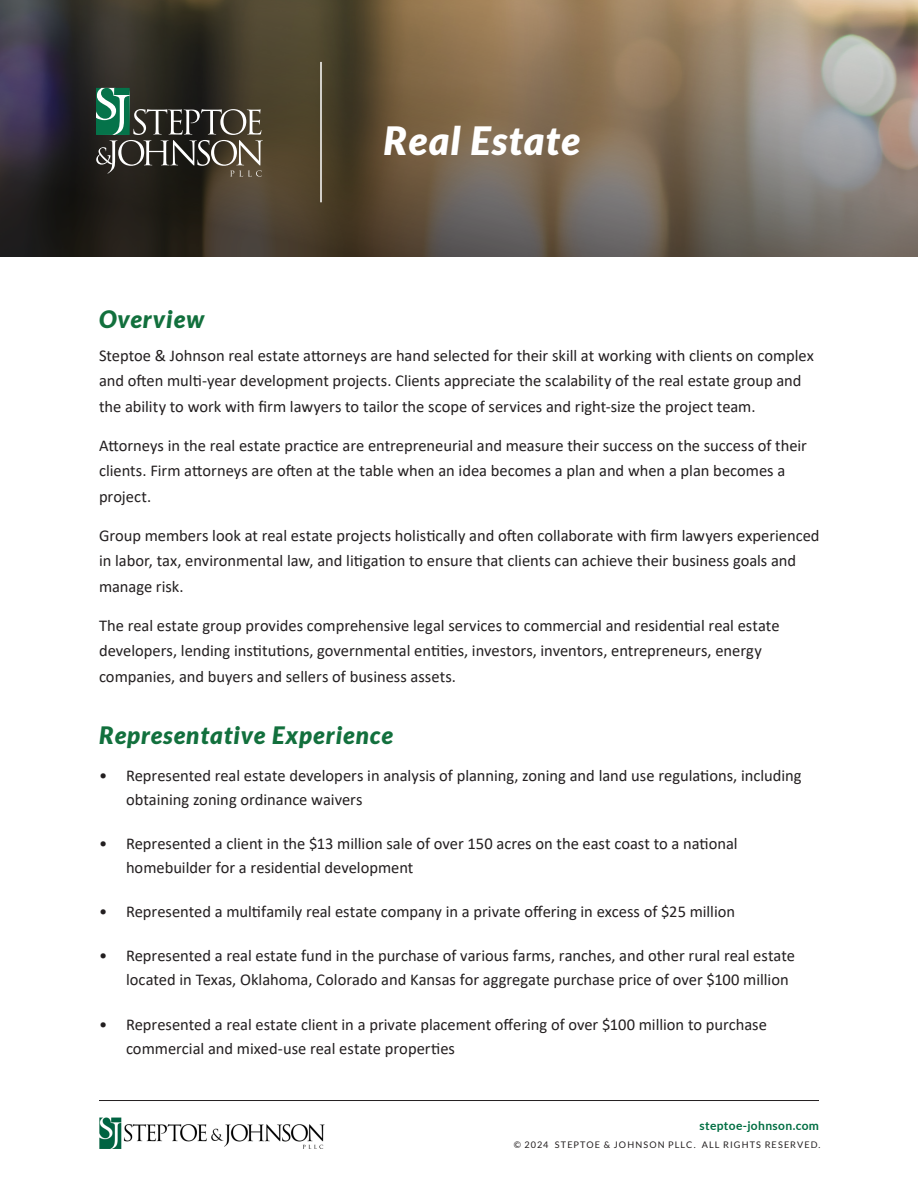
<style>
.page{position:relative;width:918px;height:1188px;background:#fff}
.page>*{position:absolute;margin:0;border:0;box-sizing:border-box;transform-origin:0 0}
.Headline_White{font:italic 900 39px "Lato";letter-spacing:.03em;color:#fff}
.Overline{font:italic 900 24px "Lato";letter-spacing:.04em;color:#12703d}
.Bulleted_List{font:16.5px/25.5px "Calibri";color:#231f20}
.t1{font:700 12px "Lato";letter-spacing:.03em;color:#006e42}
.t2{font:9.15px "Lato";letter-spacing:.125em;color:#231f20}
</style>
<div class="page">
<hr style="left:99px;top:1100px;width:720px;height:1px;background:#231f20">
<img style="left:99px;top:1117px;width:226px;height:32px">
<svg style="left:0;top:0;width:918px;height:256px;background:#6a5e4f"></svg>
<hr style="left:320px;top:62px;width:2px;height:140px;background:#fff">
<svg style="left:96px;top:88px;width:167px;height:89px;background:#4b5146"></svg>
<p class="Headline_White" style="left:384px;top:118px;width:198px">Real Estate</p>
<p class="Overline" style="left:99px;top:305px;width:107px">Overview</p>
<p class="Bulleted_List" style="left:99px;top:342px;width:717px">Steptoe &amp; Johnson real estate attorneys are hand selected for their skill at working with clients on complex and often multi-year development projects. Clients appreciate the scalability of the real estate group and the ability to work with firm lawyers to tailor the scope of services and right-size the project team.</p>
<p class="Bulleted_List" style="left:99px;top:432px;width:709px">Attorneys in the real estate practice are entrepreneurial and measure their success on the success of their clients. Firm attorneys are often at the table when an idea becomes a plan and when a plan becomes a project.</p>
<p class="Bulleted_List" style="left:99px;top:522px;width:722px">Group members look at real estate projects holistically and often collaborate with firm lawyers experienced in labor, tax, environmental law, and litigation to ensure that clients can achieve their business goals and manage risk.</p>
<p class="Bulleted_List" style="left:99px;top:612px;width:682px">The real estate group provides comprehensive legal services to commercial and residential real estate developers, lending institutions, governmental entities, investors, inventors, entrepreneurs, energy companies, and buyers and sellers of business assets.</p>
<p class="Overline" style="left:99px;top:721px;width:295px">Representative Experience</p>
<p class="Bulleted_List" style="left:126px;top:763px;width:677px;line-height:24px;text-indent:-27px">• Represented real estate developers in analysis of planning, zoning and land use regulations, including obtaining zoning ordinance waivers</p>
<p class="Bulleted_List" style="left:126px;top:831px;width:613px;line-height:24px;text-indent:-27px">• Represented a client in the $13 million sale of over 150 acres on the east coast to a national homebuilder for a residential development</p>
<p class="Bulleted_List" style="left:99px;top:898px;width:638px">• Represented a multifamily real estate company in a private offering in excess of $25 million</p>
<p class="Bulleted_List" style="left:126px;top:943px;width:671px;line-height:24px;text-indent:-27px">• Represented a real estate fund in the purchase of various farms, ranches, and other rural real estate located in Texas, Oklahoma, Colorado and Kansas for aggregate purchase price of over $100 million</p>
<p class="Bulleted_List" style="left:126px;top:1012px;width:643px;line-height:24px;text-indent:-27px">• Represented a real estate client in a private placement offering of over $100 million to purchase commercial and mixed-use real estate properties</p>
<p class="t1" style="left:700px;top:1119px;width:121px">steptoe-johnson.com</p>
<p class="t2" style="left:514px;top:1139px;width:308px">© 2024 STEPTOE &amp; JOHNSON PLLC. ALL RIGHTS RESERVED.</p>
</div>
